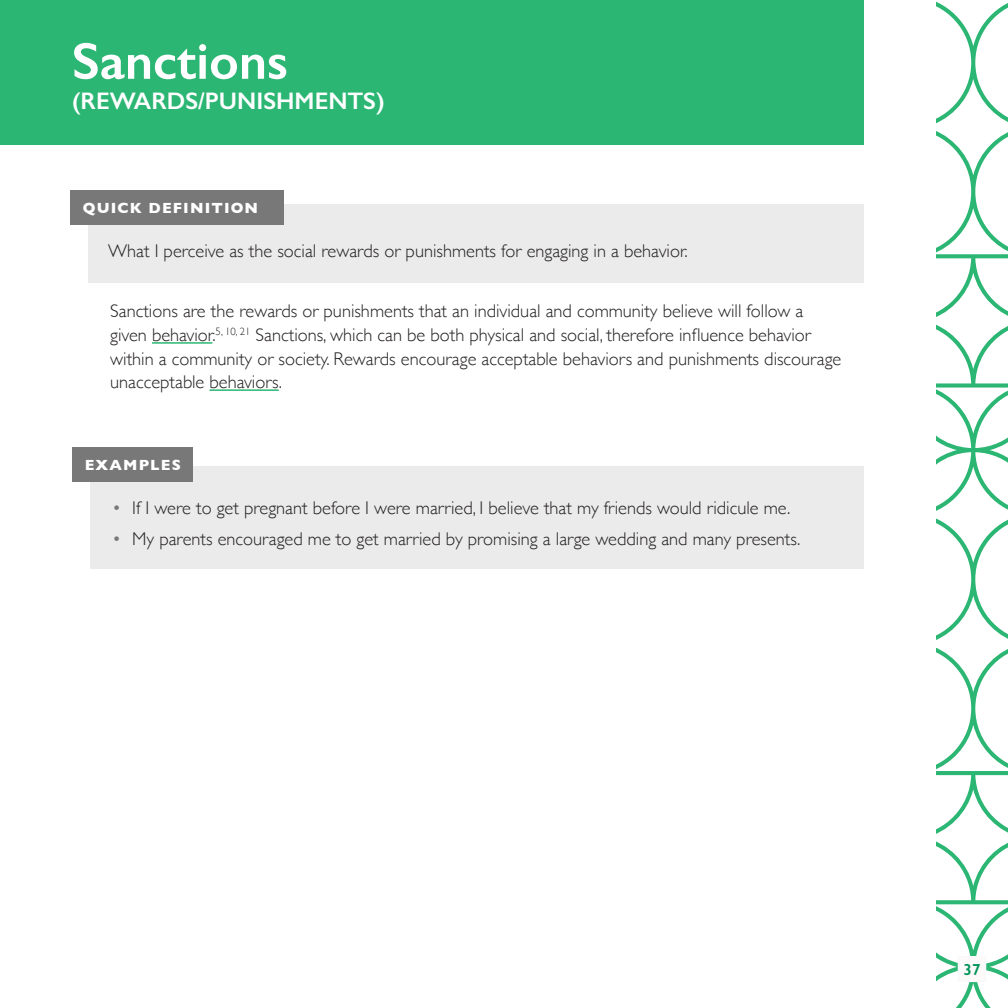
<style>
.page{position:relative;width:1008px;height:1008px;background:#fff}
.page>*{position:absolute;margin:0;border:0;box-sizing:border-box;transform-origin:0 0}
.Name{font:600 52px "Gill Sans";color:#fff}
.t1{font:600 24px "Gill Sans";color:#fff}
.t2{font:300 18.4px/23.6px "Gill Sans";color:#231f20}
.t3{font:600 16px "Gill Sans";color:#009457}
.t4{font:700 15px "Gill Sans";letter-spacing:.075em;color:#fff}
.s1{color:#787878}
</style>
<div class="page">
<svg style="left:936px;top:1px;width:72px;height:1007px"></svg>
<div style="left:959px;top:957px;width:26px;height:24px;background:#fffafa"></div>
<div style="left:90px;top:467px;width:774px;height:102px;background:#ebebeb"></div>
<div style="left:73px;top:448px;width:120px;height:34px;background:#787878"></div>
<hr style="left:152px;top:342px;width:60px;height:2px;background:#2bb673">
<hr style="left:210px;top:389px;width:69px;height:2px;background:#2bb673">
<div style="left:88px;top:205px;width:776px;height:78px;background:#ebebeb"></div>
<div style="left:71px;top:191px;width:213px;height:34px;background:#787878"></div>
<div style="left:0;top:0;width:864px;height:145px;background:#2bb673"></div>
<p class="Name" style="left:72px;top:30px;width:218px">Sanctions</p>
<p class="t1" style="left:72px;top:86px;width:314px">(REWARDS/PUNISHMENTS)</p>
<p class="t4" style="left:83px;top:196px;width:177px">QUICK DEFINITION</p>
<p class="t2" style="left:108px;top:239px;width:581px">What I perceive as the social rewards or punishments for engaging in a behavior.</p>
<p class="t2" style="left:110px;top:299px;width:733px">Sanctions are the rewards or punishments that an individual and community believe will follow a given behavior.<sup>5,</sup> <sup>10,</sup> <sup>21</sup> Sanctions, which can be both physical and social, therefore influence behavior within a community or society. Rewards encourage acceptable behaviors and punishments discourage unacceptable behaviors.</p>
<p class="t4" style="left:85px;top:453px;width:98px">EXAMPLES</p>
<p class="t2" style="left:112px;top:495px;width:680px"><span class="s1">•</span> If I were to get pregnant before I were married, I believe that my friends would ridicule me.</p>
<p class="t2" style="left:112px;top:526px;width:690px"><span class="s1">•</span> My parents encouraged me to get married by promising a large wedding and many presents.</p>
<p class="t3" style="left:964px;top:960px;width:18px">37</p>
</div>
